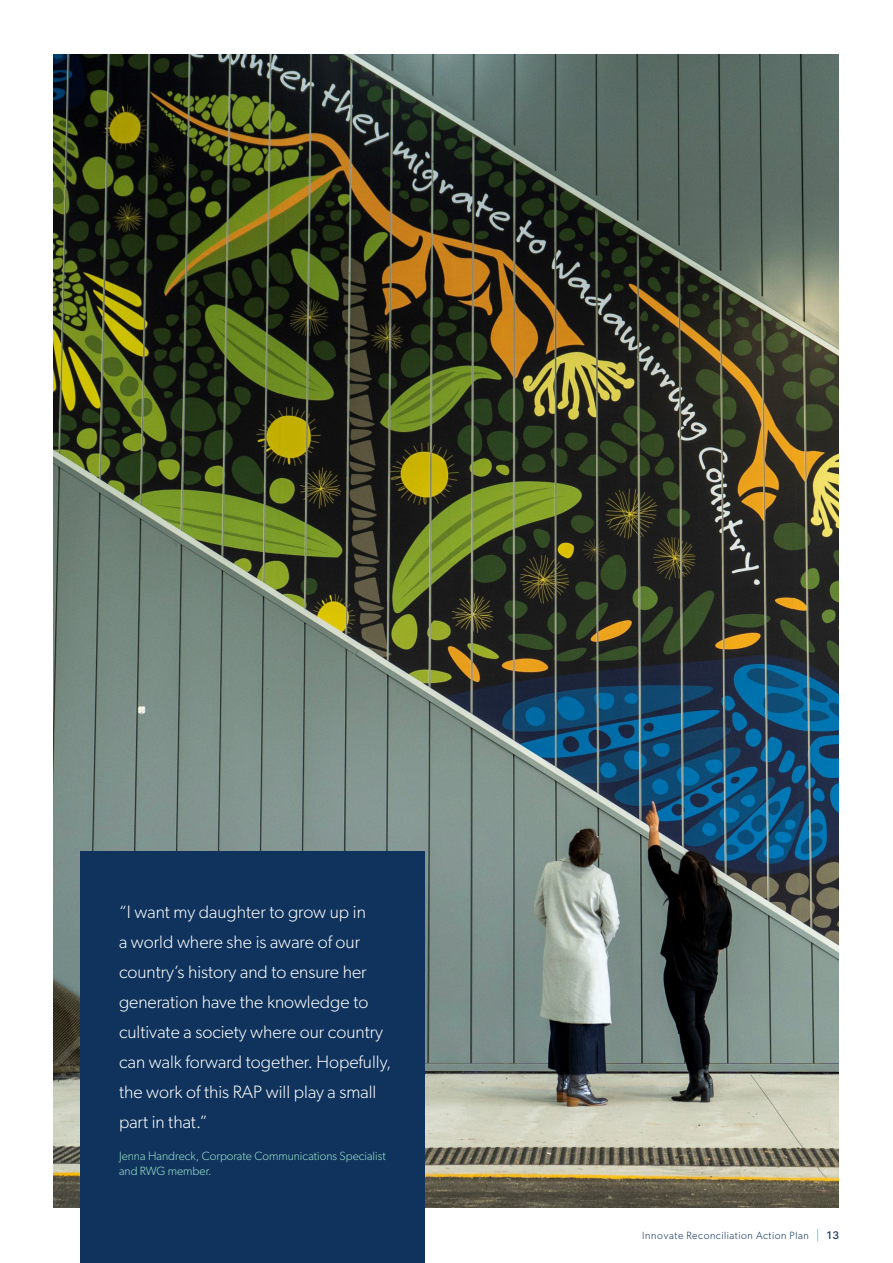
<style>
.page{position:relative;width:893px;height:1263px;background:#fff}
.page>*{position:absolute;margin:0;border:0;box-sizing:border-box;transform-origin:0 0}
.t1{font:300 18px/30px "Gibson";color:#fff}
.t2{font:300 12px/15px "Gibson";color:#9ce3cc}
.t3{font:300 10.5px "Gibson";letter-spacing:.05em;color:#0f335c}
.s1{font-family:"Inter";font-weight:400;color:#00c2c7}
.s2{font-family:"Inter";font-weight:400}
</style>
<div class="page">
<img style="left:54px;top:54px;width:785px;height:1153px">
<div style="left:81px;top:851px;width:344px;height:412px;background:#0f335c"></div>
<p class="t1" style="left:119px;top:898px;width:274px">“I want my daughter to grow up in<br>a world where she is aware of our country’s history and to ensure her generation have the knowledge to cultivate a society where our country can walk forward together. Hopefully, the work of this RAP will play a small part in that.”</p>
<p class="t2" style="left:119px;top:1149px;width:268px">Jenna Handreck, Corporate Communications Specialist and RWG member.</p>
<p class="t3" style="left:642px;top:1231px;width:198px">Innovate Reconciliation Action Plan <span class="s1">|</span> <span class="s2">13</span></p>
</div>
